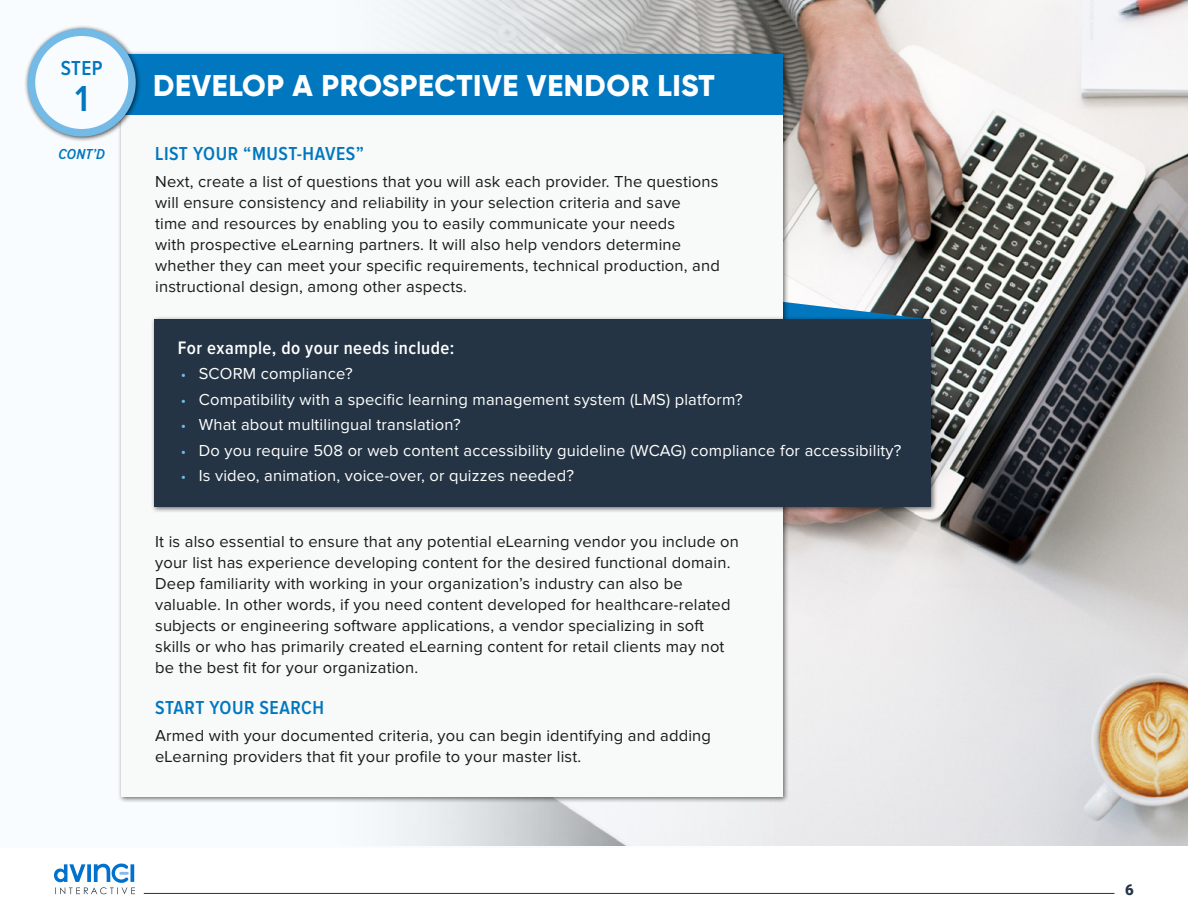
<style>
.page{position:relative;width:1188px;height:918px;background:#fff}
.page>*{position:absolute;margin:0;border:0;box-sizing:border-box;transform-origin:0 0}
.t1{font:600 37.5px "Proxima Nova Cond";color:#0077be}
.t2{font:800 30px "Gilroy";letter-spacing:.02em;color:#fff}
.t3{font:600 21px "Proxima Nova Cond";color:#0077be}
.t4{font:600 19.5px "Proxima Nova Cond";letter-spacing:.025em;color:#0077be}
.t5{font:600 18.75px "Proxima Nova Cond";letter-spacing:.025em;color:#fff}
.t6{font:16.5px/21px "Proxima Nova";letter-spacing:.01em;color:#1a1a1a}
.t7{font:16.5px "Proxima Nova";letter-spacing:.01em;color:#fff}
.t8{font:italic 600 15px "Proxima Nova Cond";color:#0077be}
.t9{font:900 15px "Roboto";color:#243444}
.s1{font-size:15px;color:#73bae7}
</style>
<div class="page">
<hr style="left:144px;top:893px;width:970px;height:1px;background:#243444">
<svg style="left:54px;top:864px;width:81px;height:30px"></svg>
<img style="left:783px;top:0;width:405px;height:846px">
<svg style="left:354px;top:0;width:429px;height:846px"></svg>
<svg style="left:789px;top:302px;width:143px;height:14px"></svg>
<div style="left:118px;top:51px;width:671px;height:752px;background:#000;opacity:.55"></div>
<div style="left:122px;top:54px;width:661px;height:742px;background:#f8f9f9"></div>
<div style="left:81px;top:54px;width:702px;height:60px;background:#0077be"></div>
<div style="left:24px;top:25px;width:118px;height:117px;background:#000;opacity:.75"></div>
<div style="left:32px;top:32px;width:100px;height:101px;background:#f8fcfe;border-radius:50%"></div>
<div style="left:28px;top:28px;width:108px;height:108px;border:8px solid #73bae7;border-radius:50%"></div>
<div style="left:151px;top:316px;width:786px;height:197px;background:#000;opacity:.55"></div>
<div style="left:154px;top:320px;width:778px;height:187px;background:#243444"></div>
<p class="t3" style="left:61px;top:58px;width:44px">STEP</p>
<h1 class="t1" style="left:75px;top:81px;width:15px">1</h1>
<p class="t8" style="left:58px;top:147px;width:48px">CONT’D</p>
<h2 class="t2" style="left:153px;top:66px;width:563px">DEVELOP A PROSPECTIVE VENDOR LIST</h2>
<p class="t4" style="left:155px;top:145px;width:210px">LIST YOUR “MUST-HAVES”</p>
<p class="t6" style="left:155px;top:172px;width:566px">Next, create a list of questions that you will ask each provider. The questions will ensure consistency and reliability in your selection criteria and save<br>time and resources by enabling you to easily communicate your needs<br>with prospective eLearning partners. It will also help vendors determine whether they can meet your specific requirements, technical production, and instructional design, among other aspects.</p>
<p class="t5" style="left:178px;top:339px;width:278px">For example, do your needs include:</p>
<p class="t7" style="left:181px;top:366px;width:173px"><span class="s1">•</span> SCORM compliance?</p>
<p class="t7" style="left:181px;top:392px;width:563px"><span class="s1">•</span> Compatibility with a specific learning management system (LMS) platform?</p>
<p class="t7" style="left:181px;top:417px;width:282px"><span class="s1">•</span> What about multilingual translation?</p>
<p class="t7" style="left:181px;top:443px;width:722px"><span class="s1">•</span> Do you require 508 or web content accessibility guideline (WCAG) compliance for accessibility?</p>
<p class="t7" style="left:181px;top:468px;width:395px"><span class="s1">•</span> Is video, animation, voice-over, or quizzes needed?</p>
<p class="t6" style="left:155px;top:532px;width:585px">It is also essential to ensure that any potential eLearning vendor you include on your list has experience developing content for the desired functional domain.<br>Deep familiarity with working in your organization’s industry can also be valuable. In other words, if you need content developed for healthcare-related subjects or engineering software applications, a vendor specializing in soft skills or who has primarily created eLearning content for retail clients may not be the best fit for your organization.</p>
<p class="t4" style="left:155px;top:698px;width:170px">START YOUR SEARCH</p>
<p class="t6" style="left:155px;top:725px;width:557px">Armed with your documented criteria, you can begin identifying and adding eLearning providers that fit your profile to your master list.</p>
<p class="t9" style="left:1125px;top:879px;width:10px">6</p>
</div>
